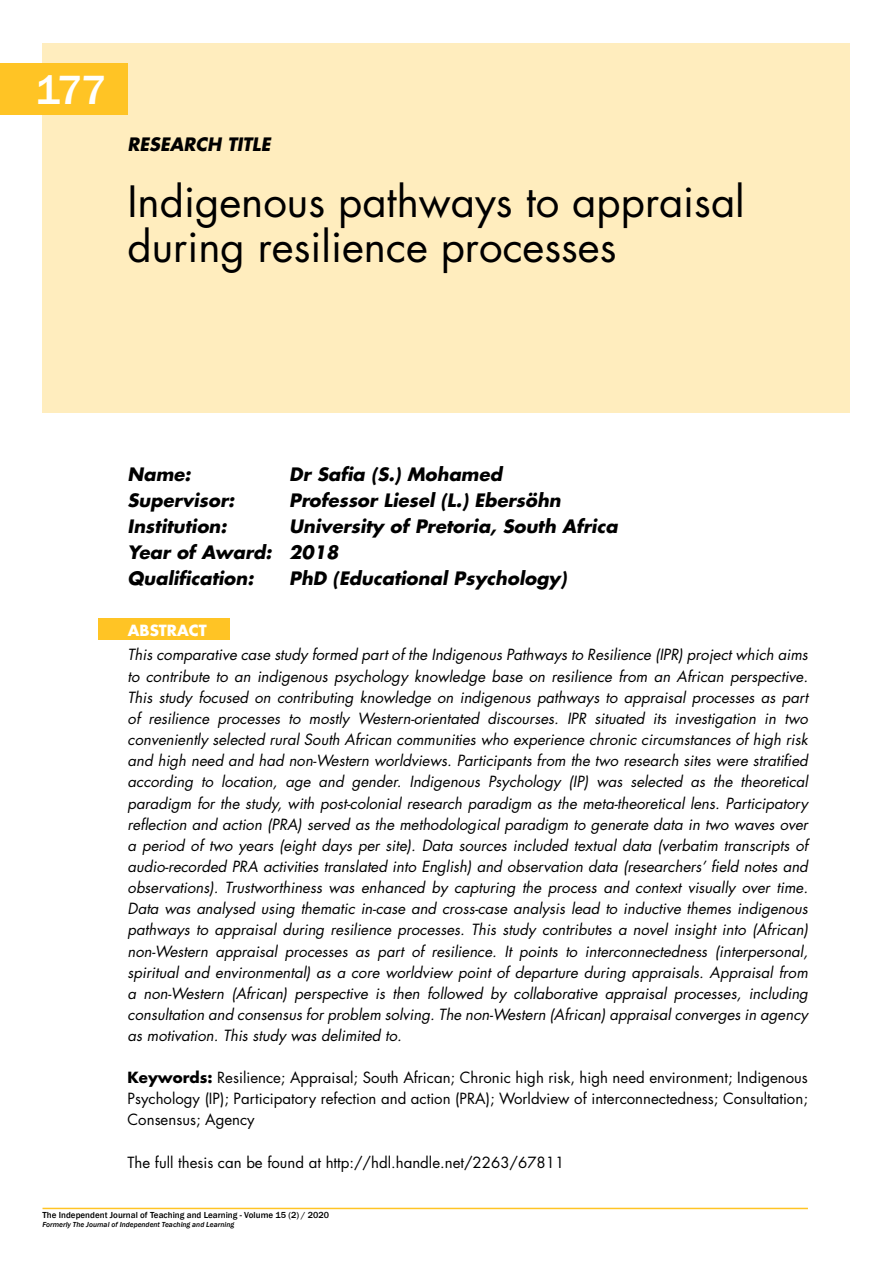
<style>
.page{position:relative;width:893px;height:1263px;background:#fff}
.page>*{position:absolute;margin:0;border:0;box-sizing:border-box;transform-origin:0 0}
.t1{font:42px/45px "Futura Std";color:#000}
.t2{font:500 42px "Franklin Gothic";color:#fff}
.t3{font:italic 700 18px/26px "Futura Std";color:#000}
.t4{font:italic 15px/21.1px "Futura Std";color:#000;text-align:justify}
.t5{font:15px/21px "Futura Std";color:#000;text-align:justify}
.t6{font:700 15px "Futura Std";color:#fff}
.t7{font:500 9px "Franklin Gothic";color:#000}
.t8{font:italic 500 7.5px "Franklin Gothic";color:#000}
.s1{font-weight:700}
</style>
<div class="page">
<div style="left:43px;top:43px;width:807px;height:369px;background:#ffedbe"></div>
<div style="left:0;top:64px;width:128px;height:51px;background:#ffc425"></div>
<hr style="left:43px;top:1208px;width:765px;height:1px;background:#ffc425">
<div style="left:98px;top:619px;width:132px;height:21px;background:#ffc425"></div>
<h1 class="t2" style="left:36px;top:64px;width:72px">177</h1>
<p class="t3" style="left:128px;top:131px;width:144px">RESEARCH TITLE</p>
<h1 class="t1" style="left:128px;top:180px;width:619px">Indigenous pathways to appraisal during resilience processes</h1>
<p class="t3" style="left:128px;top:461px;width:65px">Name:</p>
<p class="t3" style="left:289px;top:461px;width:214px">Dr Safia (S.) Mohamed</p>
<p class="t3" style="left:128px;top:487px;width:108px">Supervisor:</p>
<p class="t3" style="left:289px;top:487px;width:273px">Professor Liesel (L.) Ebersöhn</p>
<p class="t3" style="left:128px;top:513px;width:101px">Institution:</p>
<p class="t3" style="left:128px;top:513px;width:492px;text-indent:162px">University of Pretoria, South Africa<br>Year of Award: 2018<br>Qualification:</p>
<p class="t3" style="left:289px;top:565px;width:279px">PhD (Educational Psychology)</p>
<p class="t6" style="left:128px;top:620px;width:80px">ABSTRACT</p>
<p class="t4" style="left:128px;top:644px;width:682px">This comparative case study formed part of the Indigenous Pathways to Resilience (IPR) project which aims to contribute to an indigenous psychology knowledge base on resilience from an African perspective.<br>This study focused on contributing knowledge on indigenous pathways to appraisal processes as part of resilience processes to mostly Western-orientated discourses. IPR situated its investigation in two conveniently selected rural South African communities who experience chronic circumstances of high risk and high need and had non-Western worldviews. Participants from the two research sites were stratified according to location, age and gender. Indigenous Psychology (IP) was selected as the theoretical paradigm for the study, with post-colonial research paradigm as the meta-theoretical lens. Participatory reflection and action (PRA) served as the methodological paradigm to generate data in two waves over a period of two years (eight days per site). Data sources included textual data (verbatim transcripts of audio-recorded PRA activities translated into English) and observation data (researchers’ field notes and observations). Trustworthiness was enhanced by capturing the process and context visually over time.<br>Data was analysed using thematic in-case and cross-case analysis lead to inductive themes indigenous pathways to appraisal during resilience processes. This study contributes a novel insight into (African) non-Western appraisal processes as part of resilience. It points to interconnectedness (interpersonal, spiritual and environmental) as a core worldview point of departure during appraisals. Appraisal from a non-Western (African) perspective is then followed by collaborative appraisal processes, including consultation and consensus for problem solving. The non-Western (African) appraisal converges in agency as motivation. This study was delimited to.</p>
<p class="t5" style="left:128px;top:1067px;width:682px"><span class="s1">Keywords:</span> Resilience; Appraisal; South African; Chronic high risk, high need environment; Indigenous Psychology (IP); Participatory refection and action (PRA); Worldview of interconnectedness; Consultation; Consensus; Agency</p>
<p class="t5" style="left:128px;top:1152px;width:438px">The full thesis can be found at http://hdl.handle.net/2263/67811</p>
<p class="t7" style="left:43px;top:1210px;width:288px">The Independent Journal of Teaching and Learning - Volume 15 (2) / 2020</p>
<p class="t8" style="left:43px;top:1220px;width:193px">Formerly The Journal of Independent Teaching and Learning</p>
</div>
